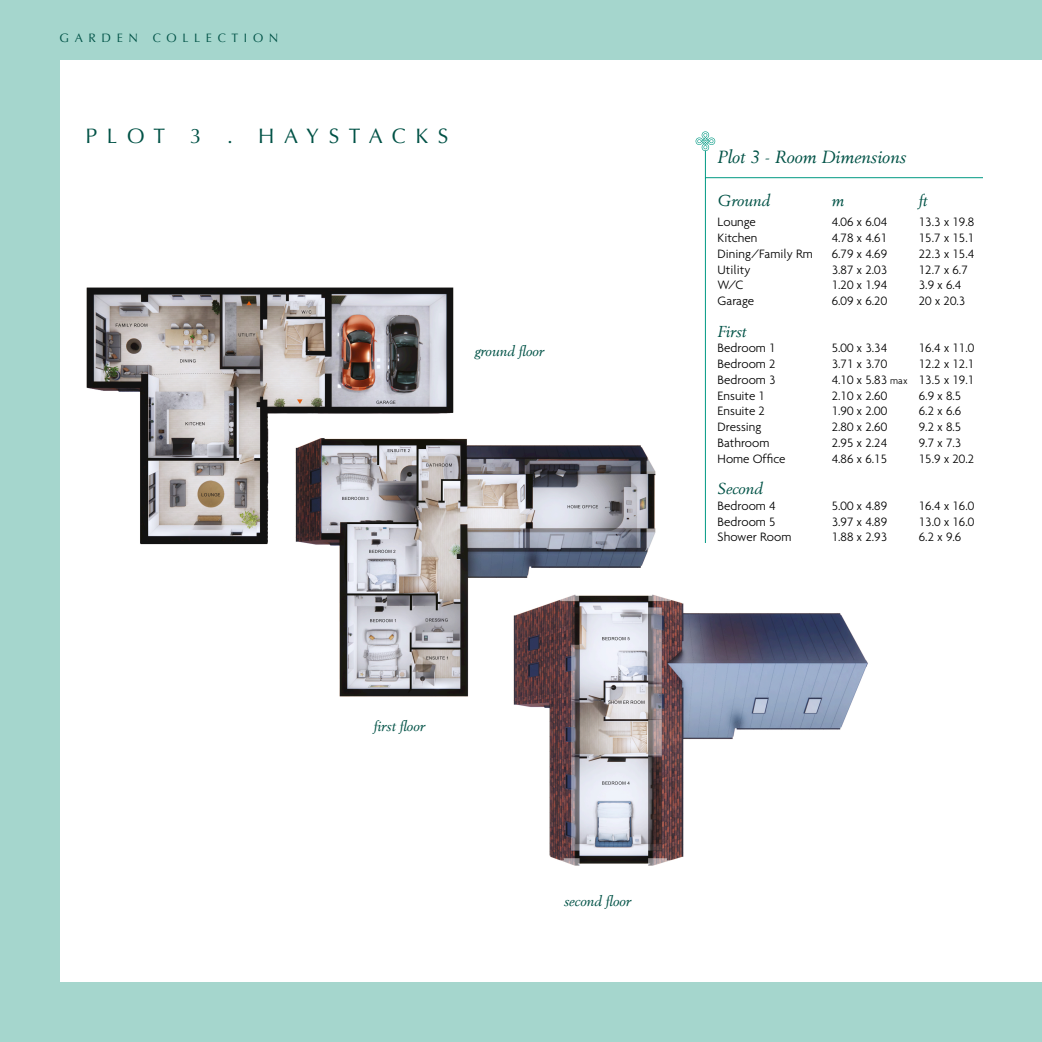
<style>
.page{position:relative;width:1042px;height:1042px;background:#fff}
.page>*{position:absolute;margin:0;border:0;box-sizing:border-box;transform-origin:0 0}
.t1{font:21px "Optima";letter-spacing:.46em;color:#005246}
.t2{font:italic 17.5px "Berling";color:#005246}
.t3{font:italic 15.75px "Berling";color:#005246}
.t4{font:italic 14px "Berling";color:#005246}
.t5{font:300 13.12px "Agenda";color:#000}
.t6{font:12.25px "Optima";letter-spacing:.46em;color:#005246}
.s1{font-size:10.5px}
</style>
<div class="page">
<div style="left:0;top:0;width:1041px;height:1042px;background:#a5d6cd"></div>
<div style="left:60px;top:60px;width:982px;height:921px;background:#fff"></div>
<img style="left:86px;top:287px;width:368px;height:258px">
<img style="left:290px;top:431px;width:366px;height:266px">
<img style="left:502px;top:586px;width:366px;height:280px">
<hr style="left:705px;top:151px;width:1px;height:391px;background:#009983">
<hr style="left:705px;top:177px;width:277px;height:1px;background:#009983">
<svg style="left:695px;top:131px;width:20px;height:20px"></svg>
<p class="t6" style="left:60px;top:31px;width:220px">GARDEN COLLECTION</p>
<p class="t1" style="left:86px;top:124px;width:364px">PLOT 3 . HAYSTACKS</p>
<p class="t4" style="left:475px;top:343px;width:71px">ground floor</p>
<p class="t4" style="left:374px;top:717px;width:53px">first floor</p>
<p class="t4" style="left:564px;top:892px;width:69px">second floor</p>
<p class="t2" style="left:717px;top:147px;width:190px">Plot 3 - Room Dimensions</p>
<p class="t3" style="left:717px;top:191px;width:54px">Ground</p>
<p class="t3" style="left:832px;top:191px;width:14px">m</p>
<p class="t3" style="left:919px;top:191px;width:10px">ft</p>
<p class="t5" style="left:717px;top:214px;width:40px">Lounge</p>
<p class="t5" style="left:717px;top:230px;width:41px">Kitchen</p>
<p class="t5" style="left:717px;top:246px;width:97px">Dining/Family Rm</p>
<p class="t5" style="left:717px;top:262px;width:34px">Utility</p>
<p class="t5" style="left:717px;top:277px;width:27px">W/C</p>
<p class="t5" style="left:717px;top:293px;width:38px">Garage</p>
<p class="t3" style="left:717px;top:321px;width:30px">First</p>
<p class="t5" style="left:717px;top:340px;width:59px">Bedroom 1</p>
<p class="t5" style="left:717px;top:356px;width:59px">Bedroom 2</p>
<p class="t5" style="left:717px;top:372px;width:59px">Bedroom 3</p>
<p class="t5" style="left:717px;top:388px;width:49px">Ensuite 1</p>
<p class="t5" style="left:717px;top:403px;width:49px">Ensuite 2</p>
<p class="t5" style="left:717px;top:419px;width:45px">Dressing</p>
<p class="t5" style="left:717px;top:435px;width:53px">Bathroom</p>
<p class="t5" style="left:717px;top:451px;width:69px">Home Office</p>
<p class="t3" style="left:717px;top:479px;width:47px">Second</p>
<p class="t5" style="left:717px;top:498px;width:59px">Bedroom 4</p>
<p class="t5" style="left:717px;top:514px;width:59px">Bedroom 5</p>
<p class="t5" style="left:717px;top:529px;width:75px">Shower Room</p>
<p class="t5" style="left:832px;top:214px;width:57px">4.06 x 6.04</p>
<p class="t5" style="left:832px;top:230px;width:57px">4.78 x 4.61</p>
<p class="t5" style="left:832px;top:246px;width:57px">6.79 x 4.69</p>
<p class="t5" style="left:832px;top:262px;width:57px">3.87 x 2.03</p>
<p class="t5" style="left:832px;top:277px;width:57px">1.20 x 1.94</p>
<p class="t5" style="left:832px;top:293px;width:57px">6.09 x 6.20</p>
<p class="t5" style="left:832px;top:340px;width:57px">5.00 x 3.34</p>
<p class="t5" style="left:832px;top:356px;width:57px">3.71 x 3.70</p>
<p class="t5" style="left:832px;top:372px;width:77px">4.10 x 5.83 <span class="s1">max</span></p>
<p class="t5" style="left:832px;top:388px;width:57px">2.10 x 2.60</p>
<p class="t5" style="left:832px;top:403px;width:57px">1.90 x 2.00</p>
<p class="t5" style="left:832px;top:419px;width:57px">2.80 x 2.60</p>
<p class="t5" style="left:832px;top:435px;width:57px">2.95 x 2.24</p>
<p class="t5" style="left:832px;top:451px;width:57px">4.86 x 6.15</p>
<p class="t5" style="left:832px;top:498px;width:57px">5.00 x 4.89</p>
<p class="t5" style="left:832px;top:514px;width:57px">3.97 x 4.89</p>
<p class="t5" style="left:832px;top:529px;width:57px">1.88 x 2.93</p>
<p class="t5" style="left:919px;top:214px;width:57px">13.3 x 19.8</p>
<p class="t5" style="left:919px;top:230px;width:57px">15.7 x 15.1</p>
<p class="t5" style="left:919px;top:246px;width:57px">22.3 x 15.4</p>
<p class="t5" style="left:919px;top:262px;width:51px">12.7 x 6.7</p>
<p class="t5" style="left:919px;top:277px;width:44px">3.9 x 6.4</p>
<p class="t5" style="left:919px;top:293px;width:48px">20 x 20.3</p>
<p class="t5" style="left:919px;top:340px;width:57px">16.4 x 11.0</p>
<p class="t5" style="left:919px;top:356px;width:57px">12.2 x 12.1</p>
<p class="t5" style="left:919px;top:372px;width:57px">13.5 x 19.1</p>
<p class="t5" style="left:919px;top:388px;width:44px">6.9 x 8.5</p>
<p class="t5" style="left:919px;top:403px;width:44px">6.2 x 6.6</p>
<p class="t5" style="left:919px;top:419px;width:44px">9.2 x 8.5</p>
<p class="t5" style="left:919px;top:435px;width:44px">9.7 x 7.3</p>
<p class="t5" style="left:919px;top:451px;width:57px">15.9 x 20.2</p>
<p class="t5" style="left:919px;top:498px;width:57px">16.4 x 16.0</p>
<p class="t5" style="left:919px;top:514px;width:57px">13.0 x 16.0</p>
<p class="t5" style="left:919px;top:529px;width:44px">6.2 x 9.6</p>
</div>
